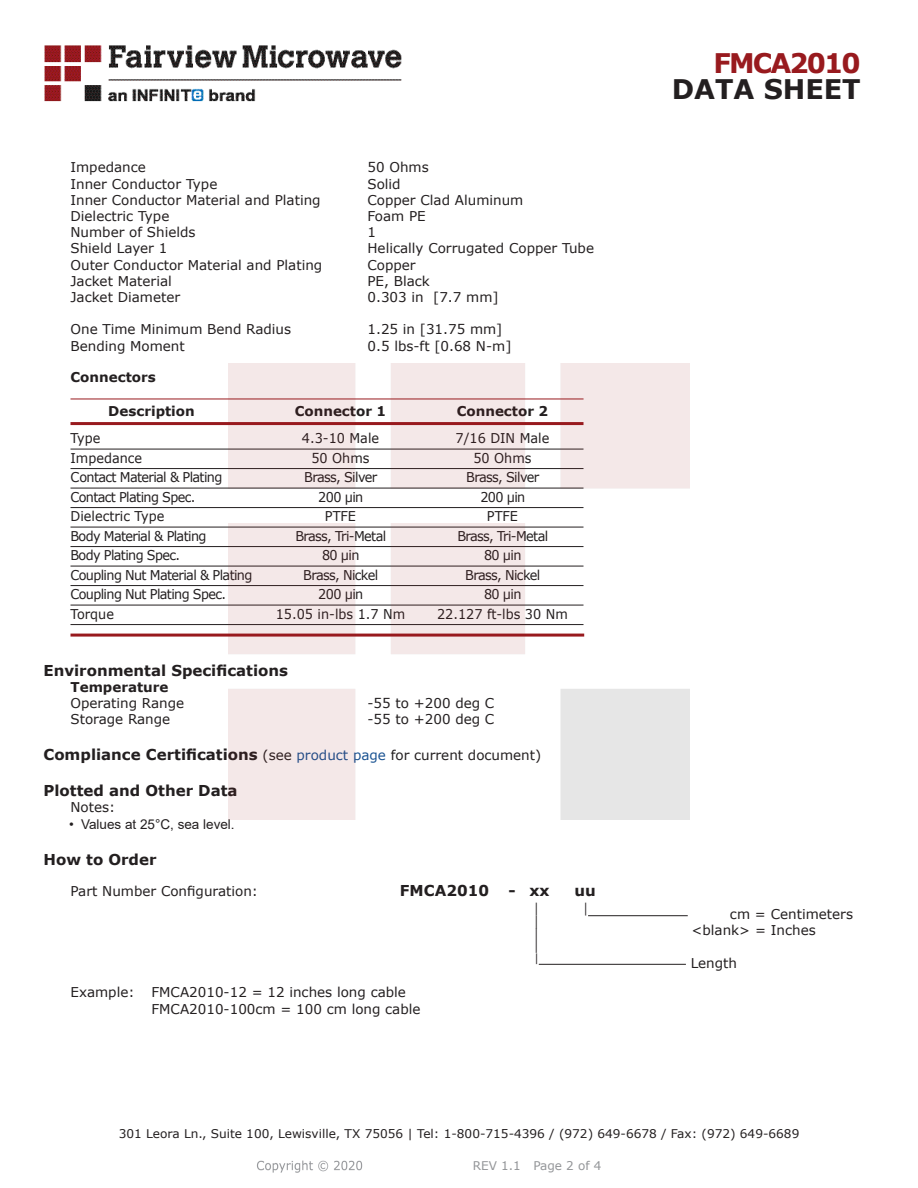
<style>
.page{position:relative;width:918px;height:1188px;background:#fff}
.page>*{position:absolute;margin:0;border:0;box-sizing:border-box;transform-origin:0 0}
.t1{font:700 27px "Verdana";color:#231f20}
.FM{font:700 27px "Verdana";letter-spacing:-.07em;color:#981a1e}
.Specs_Para{font:25.8px "Verdana";color:#231f20;scale:.39 1}
.Head1_for_Compliance{font:700 15px "Verdana";color:#231f20}
.Head1{font:700 15px "Verdana";color:#231f20}
.Specs_Para-2{font:700 15px "Verdana";color:#231f20}
.Specs_Para-3{font:13.5px "Verdana";color:#231f20}
.Table_Body_Connector{font:13.5px "Verdana";letter-spacing:-.05em;color:#231f20;scale:.95 1}
.Table_Body_Connector-2{font:13.5px "Verdana";color:#231f20;scale:.95 1}
.Table_Header_Connect{font:700 13.5px "Verdana";color:#231f20}
.t2{font:13.5px "Arial";color:#231f20}
.Head2_after_Head1{font:700 13.5px "Verdana";color:#231f20}
.Head2{font:700 13.5px "Verdana";color:#231f20}
.Specs_Para-4{font:13.5px "Verdana";color:#231f20;scale:.75 1}
.t3{font:12px "Verdana";color:#231f20}
.REV_Info{font:12px "Verdana";color:#939598}
.Specs_Para-5{font:11.25px "Verdana";color:#231f20;scale:.86 1}
.s1{font-weight:400;font-size:13.5px}
.s2{font-weight:400;font-size:13.5px;color:#1a5392}
</style>
<div class="page">
<hr style="left:70px;top:399px;width:514px;height:1px;background:#981a1e">
<hr style="left:70px;top:422px;width:514px;height:3px;background:#981a1e">
<hr style="left:70px;top:449px;width:514px;height:1px;background:#231f20">
<hr style="left:70px;top:468px;width:514px;height:1px;background:#231f20">
<hr style="left:70px;top:488px;width:514px;height:1px;background:#231f20">
<hr style="left:70px;top:507px;width:514px;height:1px;background:#231f20">
<hr style="left:70px;top:527px;width:514px;height:1px;background:#231f20">
<hr style="left:70px;top:546px;width:514px;height:1px;background:#231f20">
<hr style="left:70px;top:566px;width:514px;height:1px;background:#231f20">
<hr style="left:70px;top:585px;width:514px;height:1px;background:#231f20">
<hr style="left:70px;top:605px;width:514px;height:1px;background:#231f20">
<hr style="left:70px;top:624px;width:514px;height:1px;background:#231f20">
<hr style="left:70px;top:634px;width:514px;height:3px;background:#981a1e">
<hr style="left:588px;top:915px;width:100px;height:1px;background:#231f20">
<hr style="left:539px;top:964px;width:147px;height:1px;background:#231f20">
<img style="left:257px;top:1160px;width:106px;height:13px">
<img style="left:228px;top:364px;width:462px;height:456px">
<img style="left:44px;top:45px;width:358px;height:57px">
<p class="Specs_Para-3" style="left:70px;top:158px;width:77px">Impedance</p>
<p class="Specs_Para-3" style="left:368px;top:158px;width:63px">50 Ohms</p>
<p class="Specs_Para-3" style="left:70px;top:174px;width:148px">Inner Conductor Type</p>
<p class="Specs_Para-3" style="left:368px;top:174px;width:35px">Solid</p>
<p class="Specs_Para-3" style="left:70px;top:191px;width:252px">Inner Conductor Material and Plating</p>
<p class="Specs_Para-3" style="left:368px;top:191px;width:157px">Copper Clad Aluminum</p>
<p class="Specs_Para-3" style="left:70px;top:207px;width:100px">Dielectric Type</p>
<p class="Specs_Para-3" style="left:368px;top:207px;width:60px">Foam PE</p>
<p class="Specs_Para-3" style="left:70px;top:223px;width:127px">Number of Shields</p>
<p class="Specs_Para-3" style="left:368px;top:223px;width:10px">1</p>
<p class="Specs_Para-3" style="left:70px;top:239px;width:98px">Shield Layer 1</p>
<p class="Specs_Para-3" style="left:368px;top:239px;width:228px">Helically Corrugated Copper Tube</p>
<p class="Specs_Para-3" style="left:70px;top:255px;width:253px">Outer Conductor Material and Plating</p>
<p class="Specs_Para-3" style="left:368px;top:255px;width:50px">Copper</p>
<p class="Specs_Para-3" style="left:70px;top:272px;width:103px">Jacket Material</p>
<p class="Specs_Para-3" style="left:368px;top:272px;width:64px">PE, Black</p>
<p class="Specs_Para-3" style="left:70px;top:288px;width:111px">Jacket Diameter</p>
<p class="Specs_Para-3" style="left:368px;top:288px;width:133px">0.303 in [7.7 mm]</p>
<p class="Specs_Para-3" style="left:70px;top:320px;width:222px">One Time Minimum Bend Radius</p>
<p class="Specs_Para-3" style="left:368px;top:320px;width:136px">1.25 in [31.75 mm]</p>
<p class="Specs_Para-3" style="left:70px;top:336px;width:116px">Bending Moment</p>
<p class="Specs_Para-3" style="left:368px;top:336px;width:145px">0.5 lbs-ft [0.68 N-m]</p>
<p class="Head2" style="left:70px;top:367px;width:87px">Connectors</p>
<p class="Table_Header_Connect" style="left:108px;top:402px;width:88px">Description</p>
<p class="Table_Header_Connect" style="left:295px;top:402px;width:93px">Connector 1</p>
<p class="Table_Header_Connect" style="left:457px;top:402px;width:93px">Connector 2</p>
<p class="Table_Body_Connector" style="left:70px;top:429px;width:33px">Type</p>
<p class="Table_Body_Connector" style="left:302px;top:429px;width:83px">4.3-10 Male</p>
<p class="Table_Body_Connector-2" style="left:456px;top:429px;width:100px">7/16 DIN Male</p>
<p class="Table_Body_Connector-2" style="left:70px;top:448px;width:77px">Impedance</p>
<p class="Table_Body_Connector" style="left:311px;top:448px;width:63px">50 Ohms</p>
<p class="Table_Body_Connector" style="left:473px;top:448px;width:63px">50 Ohms</p>
<p class="Table_Body_Connector" style="left:70px;top:468px;width:161px">Contact Material &amp; Plating</p>
<p class="Table_Body_Connector" style="left:304px;top:468px;width:78px">Brass, Silver</p>
<p class="Table_Body_Connector" style="left:466px;top:468px;width:78px">Brass, Silver</p>
<p class="Table_Body_Connector" style="left:70px;top:487px;width:133px">Contact Plating Spec.</p>
<p class="Table_Body_Connector" style="left:318px;top:487px;width:49px">200 µin</p>
<p class="Table_Body_Connector" style="left:480px;top:487px;width:49px">200 µin</p>
<p class="Table_Body_Connector-2" style="left:70px;top:507px;width:100px">Dielectric Type</p>
<p class="Table_Body_Connector" style="left:325px;top:507px;width:34px">PTFE</p>
<p class="Table_Body_Connector" style="left:487px;top:507px;width:34px">PTFE</p>
<p class="Table_Body_Connector" style="left:70px;top:526px;width:145px">Body Material &amp; Plating</p>
<p class="Table_Body_Connector" style="left:295px;top:526px;width:97px">Brass, Tri-Metal</p>
<p class="Table_Body_Connector" style="left:457px;top:526px;width:97px">Brass, Tri-Metal</p>
<p class="Table_Body_Connector" style="left:70px;top:546px;width:117px">Body Plating Spec.</p>
<p class="Table_Body_Connector" style="left:322px;top:546px;width:41px">80 µin</p>
<p class="Table_Body_Connector" style="left:484px;top:546px;width:41px">80 µin</p>
<p class="Table_Body_Connector" style="left:70px;top:565px;width:193px">Coupling Nut Material &amp; Plating</p>
<p class="Table_Body_Connector" style="left:303px;top:565px;width:80px">Brass, Nickel</p>
<p class="Table_Body_Connector" style="left:465px;top:565px;width:80px">Brass, Nickel</p>
<p class="Table_Body_Connector" style="left:70px;top:585px;width:165px">Coupling Nut Plating Spec.</p>
<p class="Table_Body_Connector" style="left:318px;top:585px;width:49px">200 µin</p>
<p class="Table_Body_Connector" style="left:484px;top:585px;width:41px">80 µin</p>
<p class="Table_Body_Connector" style="left:70px;top:604px;width:47px">Torque</p>
<p class="Table_Body_Connector-2" style="left:276px;top:604px;width:138px">15.05 in-lbs 1.7 Nm</p>
<p class="Table_Body_Connector-2" style="left:437px;top:604px;width:139px">22.127 ft-lbs 30 Nm</p>
<p class="FM" style="left:714px;top:44px;width:149px">FMCA2010</p>
<p class="t1" style="left:672px;top:70px;width:191px">DATA SHEET</p>
<p class="Head1" style="left:44px;top:659px;width:246px">Environmental Specifications</p>
<p class="Head2_after_Head1" style="left:70px;top:677px;width:100px">Temperature</p>
<p class="Specs_Para-3" style="left:70px;top:694px;width:115px">Operating Range</p>
<p class="Specs_Para-3" style="left:368px;top:694px;width:128px">-55 to +200 deg C</p>
<p class="Specs_Para-3" style="left:70px;top:710px;width:101px">Storage Range</p>
<p class="Specs_Para-3" style="left:368px;top:710px;width:128px">-55 to +200 deg C</p>
<p class="Head1_for_Compliance" style="left:44px;top:744px;width:499px">Compliance Certifications <span class="s1">(see</span> <span class="s2">product page</span> <span class="s1">for current document)</span></p>
<p class="Head1_for_Compliance" style="left:44px;top:780px;width:196px">Plotted and Other Data</p>
<p class="Specs_Para-3" style="left:70px;top:798px;width:46px">Notes:</p>
<p class="t2" style="left:69px;top:815px;width:167px">• Values at 25°C, sea level.</p>
<p class="Head1_for_Compliance" style="left:44px;top:848px;width:115px">How to Order</p>
<p class="Specs_Para-3" style="left:70px;top:882px;width:189px">Part Number Configuration:</p>
<p class="Specs_Para-2" style="left:400px;top:880px;width:91px">FMCA2010</p>
<p class="Specs_Para-2" style="left:509px;top:880px;width:43px">- xx</p>
<p class="Specs_Para-2" style="left:575px;top:880px;width:23px">uu</p>
<p class="Specs_Para-4" style="left:534px;top:899px;width:8px">|</p>
<p class="Specs_Para-4" style="left:584px;top:899px;width:8px">|</p>
<p class="Specs_Para-3" style="left:730px;top:905px;width:125px">cm = Centimeters</p>
<p class="Specs_Para-4" style="left:534px;top:912px;width:8px">|</p>
<p class="Specs_Para-3" style="left:692px;top:921px;width:126px">&lt;blank&gt; = Inches</p>
<p class="Specs_Para" style="left:534px;top:921px;width:13px">|</p>
<p class="Specs_Para-5" style="left:534px;top:950px;width:7px">|</p>
<p class="Specs_Para-3" style="left:691px;top:953px;width:48px">Length</p>
<p class="Specs_Para-3" style="left:70px;top:983px;width:66px">Example:</p>
<p class="Specs_Para-3" style="left:152px;top:983px;width:256px">FMCA2010-12 = 12 inches long cable</p>
<p class="Specs_Para-3" style="left:152px;top:999px;width:271px">FMCA2010-100cm = 100 cm long cable</p>
<p class="t3" style="left:119px;top:1125px;width:682px">301 Leora Ln., Suite 100, Lewisville, TX 75056 | Tel: 1-800-715-4396 / (972) 649-6678 / Fax: (972) 649-6689</p>
<p class="REV_Info" style="left:473px;top:1157px;width:130px">REV 1.1 Page 2 of 4</p>
</div>
